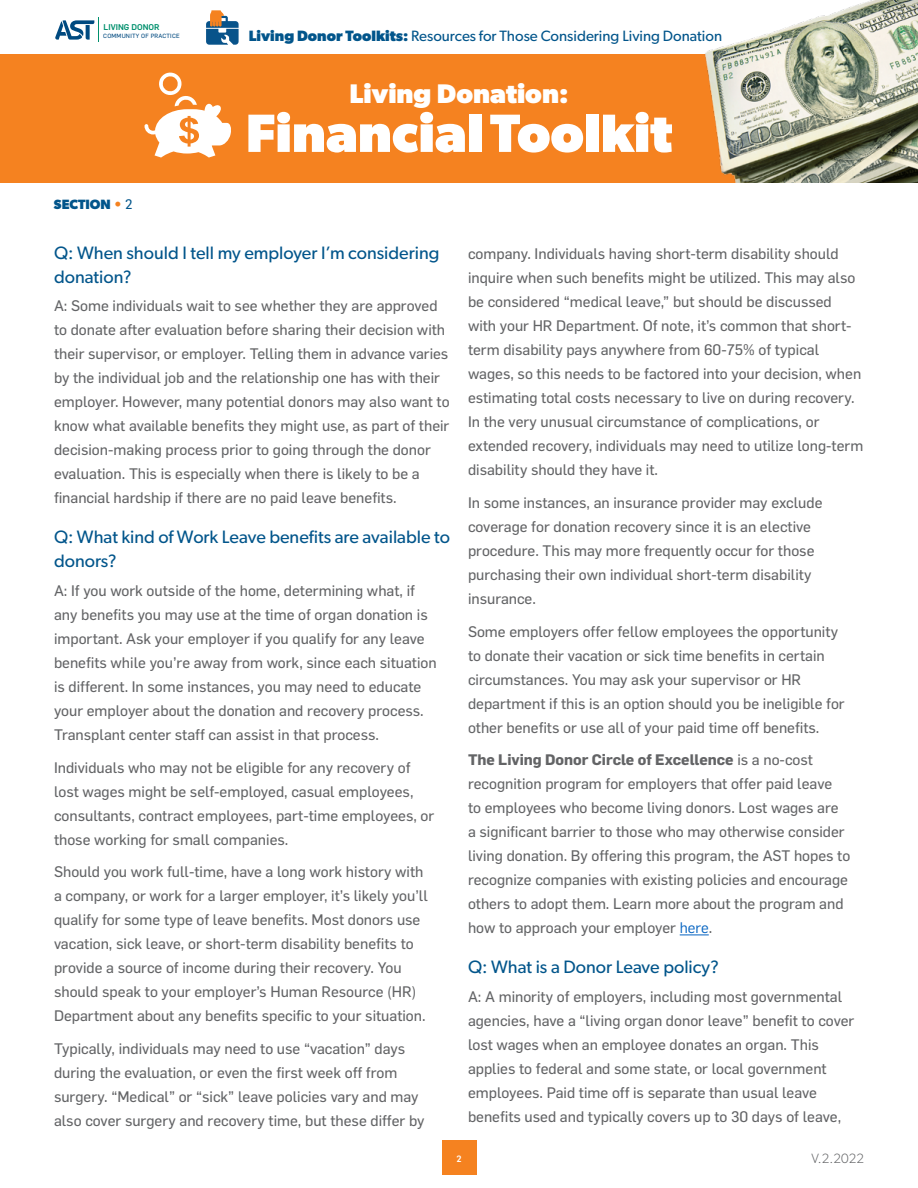
<style>
.page{position:relative;width:918px;height:1188px;background:#fff}
.page>*{position:absolute;margin:0;border:0;box-sizing:border-box;transform-origin:0 0}
.t1{font:700 54px "Gibson";color:#fff}
.t2{font:700 27px "Gibson";color:#fff}
.t3{font:18px/24px "Gibson";color:#02558b}
.t4{font:15px/24px "Flama Basic";color:#636466}
.t5{font:15px "Gibson";color:#02558b}
.t6{font:700 15px "Flama";color:#636466}
.t7{font:700 13.5px "Gibson";color:#02558b}
.t8{font:300 13.5px "Gibson";color:#636466}
.t9{font:500 9px "Flama";color:#fff}
.t10{font:500 8.25px "Flama";color:#00906d}
.t11{font:6px "Flama Basic";letter-spacing:.035em;color:#004a80}
.s1{color:#f58220}
.s2{font-family:"Flama Basic";font-weight:400}
.s3{font-weight:700}
.s4{font-family:"Flama";color:#0563c1}
</style>
<div class="page">
<div style="left:0;top:54px;width:918px;height:129px;background:#f58220"></div>
<svg style="left:206px;top:10px;width:33px;height:35px"></svg>
<svg style="left:55px;top:18px;width:44px;height:24px"></svg>
<svg style="left:145px;top:72px;width:86px;height:86px"></svg>
<img style="left:705px;top:0;width:213px;height:183px">
<div style="left:442px;top:1140px;width:34px;height:35px;background:#f58220"></div>
<svg style="left:680px;top:935px;width:29px;height:1px"></svg>
<p class="t10" style="left:104px;top:21px;width:57px">LIVING DONOR</p>
<p class="t11" style="left:103px;top:31px;width:78px">COMMUNITY OF PRACTICE</p>
<p class="t7" style="left:54px;top:197px;width:80px">SECTION <span class="s1">•</span> <span class="s2">2</span></p>
<p class="t5" style="left:249px;top:27px;width:475px"><span class="s3">Living Donor Toolkits:</span> Resources for Those Considering Living Donation</p>
<h2 class="t2" style="left:349px;top:77px;width:221px">Living Donation:</h2>
<h1 class="t1" style="left:246px;top:101px;width:428px">Financial Toolkit</h1>
<p class="t3" style="left:54px;top:240px;width:387px">Q: When should I tell my employer I’m considering donation?</p>
<p class="t4" style="left:54px;top:293px;width:397px">A: Some individuals wait to see whether they are approved to donate after evaluation before sharing their decision with their supervisor, or employer. Telling them in advance varies by the individual job and the relationship one has with their employer. However, many potential donors may also want to know what available benefits they might use, as part of their decision-making process prior to going through the donor evaluation. This is especially when there is likely to be a financial hardship if there are no paid leave benefits.</p>
<p class="t3" style="left:54px;top:525px;width:398px">Q: What kind of Work Leave benefits are available to donors?</p>
<p class="t4" style="left:54px;top:577px;width:384px">A: If you work outside of the home, determining what, if any benefits you may use at the time of organ donation is important. Ask your employer if you qualify for any leave benefits while you’re away from work, since each situation is different. In some instances, you may need to educate your employer about the donation and recovery process.<br>Transplant center staff can assist in that process.</p>
<p class="t4" style="left:54px;top:754px;width:382px">Individuals who may not be eligible for any recovery of lost wages might be self-employed, casual employees, consultants, contract employees, part-time employees, or those working for small companies.</p>
<p class="t4" style="left:54px;top:859px;width:375px">Should you work full-time, have a long work history with a company, or work for a larger employer, it’s likely you’ll qualify for some type of leave benefits. Most donors use vacation, sick leave, or short-term disability benefits to provide a source of income during their recovery. You should speak to your employer’s Human Resource (HR)<br>Department about any benefits specific to your situation.</p>
<p class="t4" style="left:54px;top:1036px;width:372px">Typically, individuals may need to use “vacation” days during the evaluation, or even the first week off from surgery. “Medical” or “sick” leave policies vary and may also cover surgery and recovery time, but these differ by</p>
<p class="t4" style="left:468px;top:240px;width:397px">company. Individuals having short-term disability should inquire when such benefits might be utilized. This may also be considered “medical leave,” but should be discussed with your HR Department. Of note, it’s common that short&shy;term disability pays anywhere from 60-75% of typical wages, so this needs to be factored into your decision, when estimating total costs necessary to live on during recovery.<br>In the very unusual circumstance of complications, or extended recovery, individuals may need to utilize long-term disability should they have it.</p>
<p class="t4" style="left:468px;top:489px;width:356px">In some instances, an insurance provider may exclude coverage for donation recovery since it is an elective procedure. This may more frequently occur for those purchasing their own individual short-term disability insurance.</p>
<p class="t4" style="left:468px;top:618px;width:378px">Some employers offer fellow employees the opportunity to donate their vacation or sick time benefits in certain circumstances. You may ask your supervisor or HR department if this is an option should you be ineligible for other benefits or use all of your paid time off benefits.</p>
<p class="t6" style="left:468px;top:749px;width:346px">The Living Donor Circle of Excellence <span class="s2">is a no-cost</span></p>
<p class="t4" style="left:468px;top:771px;width:384px">recognition program for employers that offer paid leave<br>to employees who become living donors. Lost wages are<br>a significant barrier to those who may otherwise consider living donation. By offering this program, the AST hopes to recognize companies with existing policies and encourage others to adopt them. Learn more about the program and how to approach your employer <span class="s4">here</span>.</p>
<p class="t3" style="left:468px;top:955px;width:252px">Q: What is a Donor Leave policy?</p>
<p class="t4" style="left:468px;top:983px;width:388px">A: A minority of employers, including most governmental agencies, have a “living organ donor leave” benefit to cover lost wages when an employee donates an organ. This applies to federal and some state, or local government employees. Paid time off is separate than usual leave benefits used and typically covers up to 30 days of leave,</p>
<p class="t9" style="left:456px;top:1152px;width:7px">2</p>
<p class="t8" style="left:811px;top:1150px;width:54px">V.2.2022</p>
</div>
